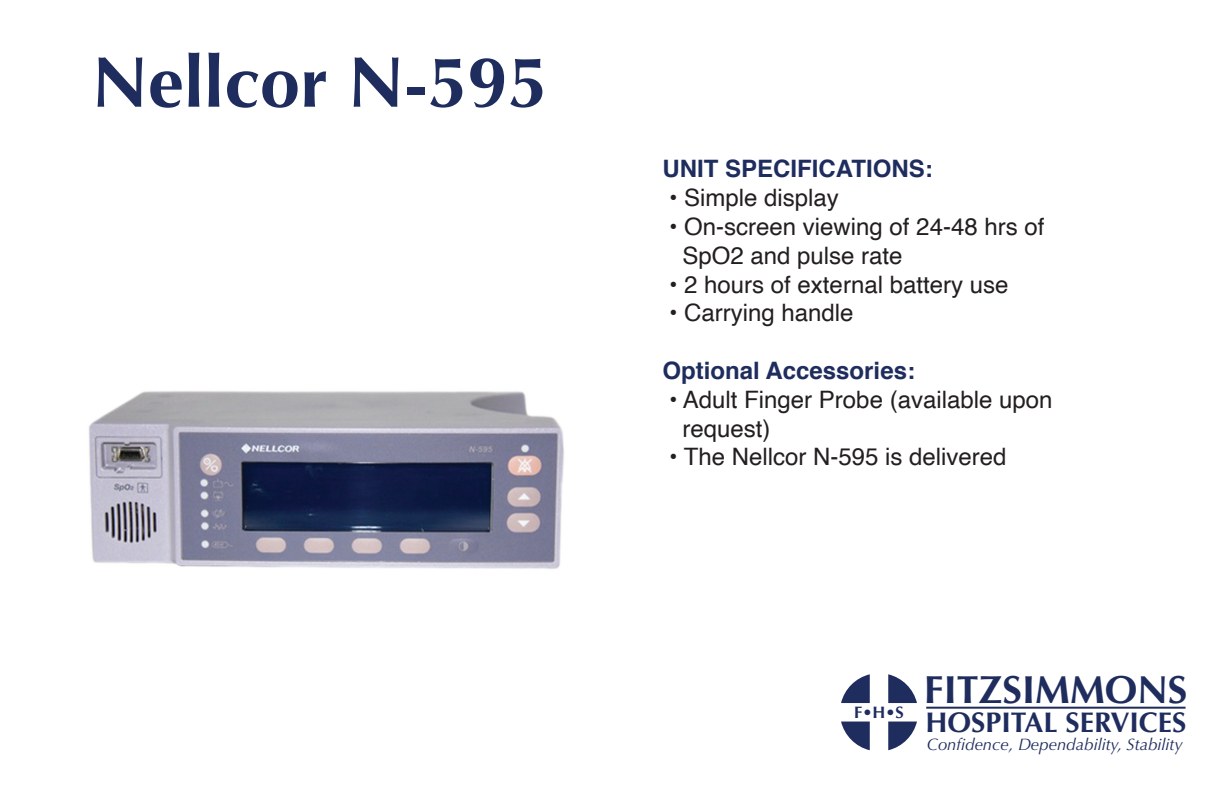
<style>
.page{position:relative;width:1224px;height:792px;background:#fff}
.page>*{position:absolute;margin:0;border:0;box-sizing:border-box;transform-origin:0 0}
.t1{font:700 72px "Optima";color:#1f2d5e}
.t2{font:700 39.2px "Optima";color:#1f2c5e}
.t3{font:700 28.4px "Optima";color:#1f2c5e}
.t4{font:24px/28.8px "Helvetica";color:#231f20}
.t5{font:700 24px "Helvetica";color:#1f2d5e}
.t6{font:italic 16.6px "Optima";color:#1f2c5e}
.t7{font:700 16.6px "Optima";color:#1f2c5e}
</style>
<div class="page">
<img style="left:88px;top:391px;width:476px;height:178px">
<svg style="left:888px;top:674px;width:29px;height:29px"></svg>
<svg style="left:841px;top:674px;width:29px;height:29px"></svg>
<svg style="left:841px;top:722px;width:29px;height:28px"></svg>
<svg style="left:888px;top:722px;width:29px;height:28px"></svg>
<hr style="left:926px;top:707px;width:260px;height:2px;background:#1f2c5e">
<h1 class="t1" style="left:92px;top:40px;width:458px">Nellcor N-595</h1>
<p class="t5" style="left:663px;top:150px;width:272px">UNIT SPECIFICATIONS:</p>
<p class="t4" style="left:669px;top:184px;width:171px">• Simple display</p>
<p class="t4" style="left:683px;top:213px;width:363px;text-indent:-13px">• On-screen viewing of 24-48 hrs of<br>SpO2 and pulse rate</p>
<p class="t4" style="left:669px;top:270px;width:341px">• 2 hours of external battery use</p>
<p class="t4" style="left:669px;top:299px;width:186px">• Carrying handle</p>
<p class="t5" style="left:663px;top:351px;width:254px">Optional Accessories:</p>
<p class="t4" style="left:683px;top:386px;width:371px;text-indent:-13px">• Adult Finger Probe (available upon request)</p>
<p class="t4" style="left:669px;top:443px;width:339px">• The Nellcor N-595 is delivered</p>
<p class="t7" style="left:854px;top:703px;width:51px">F•H•S</p>
<h2 class="t2" style="left:924px;top:667px;width:265px">FITZSIMMONS</h2>
<p class="t3" style="left:925px;top:706px;width:262px">HOSPITAL SERVICES</p>
<p class="t6" style="left:927px;top:735px;width:257px">Confidence, Dependability, Stability</p>
</div>
